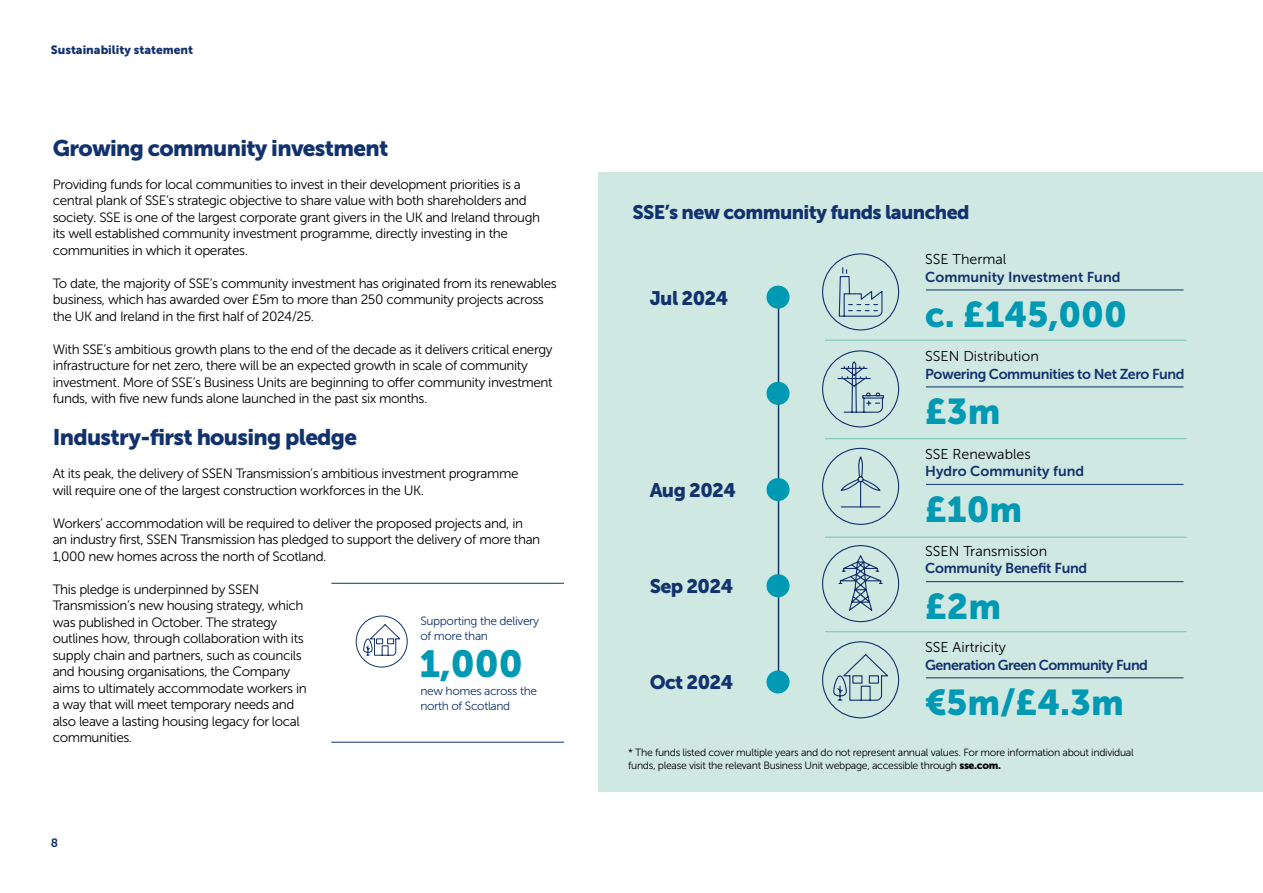
<style>
.page{position:relative;width:1263px;height:893px;background:#fff}
.page>*{position:absolute;margin:0;border:0;box-sizing:border-box;transform-origin:0 0}
.t1{font:37.5px "Museo Sans 900";color:#0099b3}
.t2{font:35.7px "Museo Sans 900";color:#0099b3}
.t3{font:22.5px "Museo Sans 900";letter-spacing:-.03em;color:#12326e}
.t4{font:19.5px "Museo Sans 900";letter-spacing:-.03em;color:#12326e}
.t5{font:14.25px "Museo Sans 700";letter-spacing:-.03em;color:#12326e}
.t6{font:14.25px "Museo Sans 300";color:#000}
.t7{font:14.25px "Museo Sans 700";color:#12326e}
.t8{font:13.5px/16.5px "Museo Sans 300";letter-spacing:-.03em;color:#000}
.t9{font:12px/15px "Museo Sans 300";letter-spacing:-.03em;color:#12326e}
.t10{font:12px "Museo Sans 900";color:#12326e}
.t11{font:12px "Museo Sans 700";color:#12326e}
.t12{font:10.5px/13.5px "Museo Sans 300";letter-spacing:-.03em;color:#000}
.s1{font-family:"Museo Sans 900"}
</style>
<div class="page">
<div style="left:598px;top:173px;width:665px;height:619px;background:#d0e8e2"></div>
<hr style="left:331px;top:583px;width:233px;height:1px;background:#12326e">
<hr style="left:331px;top:742px;width:233px;height:1px;background:#12326e">
<hr style="left:778px;top:299px;width:1px;height:381px;background:#12326e">
<div style="left:766px;top:286px;width:23px;height:23px;background:#0099b3;border-radius:50%"></div>
<div style="left:766px;top:382px;width:23px;height:23px;background:#0099b3;border-radius:50%"></div>
<div style="left:766px;top:574px;width:23px;height:23px;background:#0099b3;border-radius:50%"></div>
<div style="left:766px;top:478px;width:23px;height:23px;background:#0099b3;border-radius:50%"></div>
<div style="left:766px;top:670px;width:23px;height:23px;background:#0099b3;border-radius:50%"></div>
<svg style="left:822px;top:253px;width:78px;height:78px"></svg>
<hr style="left:926px;top:290px;width:257px;height:1px;background:#12326e">
<hr style="left:926px;top:387px;width:257px;height:1px;background:#12326e">
<hr style="left:926px;top:484px;width:257px;height:1px;background:#12326e">
<hr style="left:926px;top:581px;width:257px;height:1px;background:#12326e">
<hr style="left:926px;top:677px;width:257px;height:1px;background:#12326e">
<svg style="left:822px;top:350px;width:78px;height:78px"></svg>
<svg style="left:822px;top:447px;width:78px;height:78px"></svg>
<svg style="left:822px;top:545px;width:78px;height:78px"></svg>
<svg style="left:822px;top:641px;width:78px;height:78px"></svg>
<hr style="left:825px;top:537px;width:361px;height:1px;background:#73c3b4">
<hr style="left:825px;top:631px;width:361px;height:1px;background:#73c3b4">
<hr style="left:825px;top:438px;width:361px;height:1px;background:#73c3b4">
<hr style="left:825px;top:340px;width:361px;height:1px;background:#73c3b4">
<svg style="left:355px;top:615px;width:53px;height:53px"></svg>
<p class="t10" style="left:51px;top:43px;width:144px">Sustainability statement</p>
<h3 class="t3" style="left:53px;top:135px;width:337px">Growing community investment</h3>
<p class="t8" style="left:53px;top:176px;width:489px">Providing funds for local communities to invest in their development priorities is a central plank of SSE’s strategic objective to share value with both shareholders and society. SSE is one of the largest corporate grant givers in the UK and Ireland through its well established community investment programme, directly investing in the communities in which it operates.</p>
<p class="t8" style="left:53px;top:275px;width:506px">To date, the majority of SSE’s community investment has originated from its renewables business, which has awarded over £5m to more than 250 community projects across the UK and Ireland in the first half of 2024/25.</p>
<p class="t8" style="left:53px;top:341px;width:501px">With SSE’s ambitious growth plans to the end of the decade as it delivers critical energy infrastructure for net zero, there will be an expected growth in scale of community investment. More of SSE’s Business Units are beginning to offer community investment funds, with five new funds alone launched in the past six months.</p>
<h3 class="t3" style="left:53px;top:425px;width:306px">Industry-first housing pledge</h3>
<p class="t8" style="left:53px;top:466px;width:467px">At its peak, the delivery of SSEN Transmission’s ambitious investment programme will require one of the largest construction workforces in the UK.</p>
<p class="t8" style="left:53px;top:515px;width:489px">Workers’ accommodation will be required to deliver the proposed projects and, in an industry first, SSEN Transmission has pledged to support the delivery of more than<br>1,000 new homes across the north of Scotland.</p>
<p class="t8" style="left:53px;top:581px;width:256px">This pledge is underpinned by SSEN Transmission’s new housing strategy, which was published in October. The strategy outlines how, through collaboration with its supply chain and partners, such as councils and housing organisations, the Company aims to ultimately accommodate workers in a way that will meet temporary needs and also leave a lasting housing legacy for local communities.</p>
<p class="t9" style="left:420px;top:613px;width:120px">Supporting the delivery of more than</p>
<h1 class="t1" style="left:419px;top:642px;width:105px">1,000</h1>
<p class="t9" style="left:420px;top:683px;width:118px">new homes across the north of Scotland</p>
<p class="t11" style="left:51px;top:836px;width:9px">8</p>
<h3 class="t4" style="left:632px;top:201px;width:339px">SSE’s new community funds launched</h3>
<h3 class="t4" style="left:650px;top:287px;width:80px">Jul 2024</h3>
<h3 class="t4" style="left:650px;top:479px;width:88px">Aug 2024</h3>
<h3 class="t4" style="left:650px;top:575px;width:85px">Sep 2024</h3>
<h3 class="t4" style="left:650px;top:672px;width:85px">Oct 2024</h3>
<p class="t6" style="left:925px;top:251px;width:83px">SSE Thermal</p>
<p class="t7" style="left:925px;top:269px;width:197px">Community Investment Fund</p>
<h2 class="t2" style="left:925px;top:295px;width:203px">c. £145,000</h2>
<p class="t6" style="left:925px;top:348px;width:115px">SSEN Distribution</p>
<p class="t5" style="left:925px;top:366px;width:261px">Powering Communities to Net Zero Fund</p>
<h2 class="t2" style="left:925px;top:392px;width:77px">£3m</h2>
<p class="t6" style="left:925px;top:446px;width:107px">SSE Renewables</p>
<p class="t7" style="left:925px;top:463px;width:160px">Hydro Community fund</p>
<h2 class="t2" style="left:925px;top:489px;width:99px">£10m</h2>
<p class="t6" style="left:925px;top:543px;width:123px">SSEN Transmission</p>
<p class="t5" style="left:925px;top:561px;width:163px">Community Benefit Fund</p>
<h2 class="t2" style="left:925px;top:586px;width:77px">£2m</h2>
<p class="t6" style="left:925px;top:639px;width:82px">SSE Airtricity</p>
<p class="t5" style="left:925px;top:657px;width:224px">Generation Green Community Fund</p>
<h2 class="t2" style="left:925px;top:683px;width:200px">€5m/£4.3m</h2>
<p class="t12" style="left:628px;top:745px;width:507px">* The funds listed cover multiple years and do not represent annual values. For more information about individual funds, please visit the relevant Business Unit webpage, accessible through <span class="s1">sse.com.</span></p>
</div>
